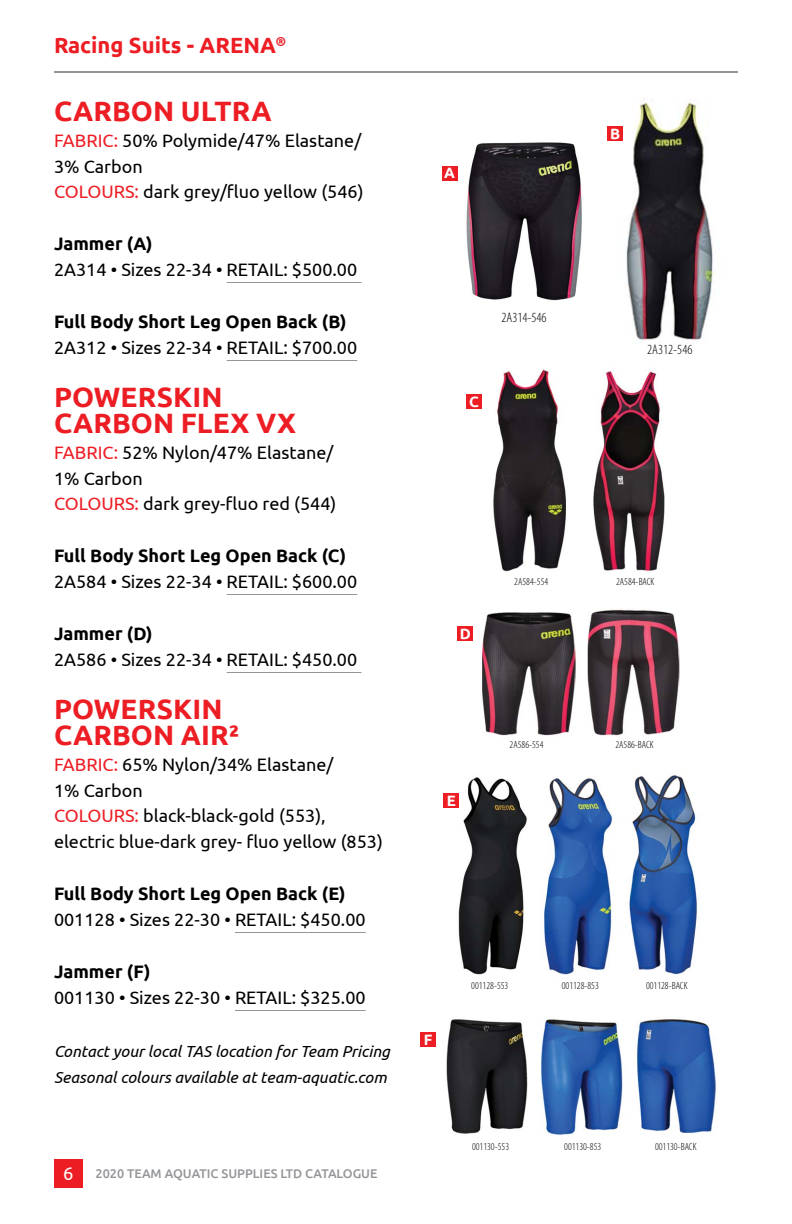
<style>
.page{position:relative;width:792px;height:1224px;background:#fff}
.page>*{position:absolute;margin:0;border:0;box-sizing:border-box;transform-origin:0 0}
.t1{font:700 28px/26px "Ubuntu";letter-spacing:.005em;color:#ed1d24}
.t2{font:700 22px "Ubuntu";color:#ed1d24}
.t3{font:18px/26px "Ubuntu";color:#000}
.t4{font:700 18px "Ubuntu";color:#000}
.t5{font:italic 16px/26px "Ubuntu";color:#000}
.t6{font:700 15px "Ubuntu";color:#fff}
.t7{font:300 condensed 14px "Myriad Pro";color:#000}
.t8{font:500 12.6px "Ubuntu";color:#939598}
.t9{font:300 condensed 10.4px "Myriad Pro";color:#000}
.s1{color:#ed1d24}
.s2{font-weight:400;font-size:18.4px;color:#fff}
</style>
<div class="page">
<div style="left:54px;top:1159px;width:29px;height:29px;background:#ed1d24"></div>
<hr style="left:227px;top:282px;width:134px;height:1px;background:#939598">
<hr style="left:227px;top:360px;width:130px;height:1px;background:#939598">
<hr style="left:227px;top:594px;width:130px;height:1px;background:#939598">
<hr style="left:227px;top:672px;width:134px;height:1px;background:#939598">
<hr style="left:235px;top:932px;width:131px;height:1px;background:#939598">
<hr style="left:235px;top:1010px;width:131px;height:1px;background:#939598">
<hr style="left:54px;top:71px;width:684px;height:2px;background:#939598">
<img style="left:466px;top:142px;width:116px;height:159px">
<div style="left:442px;top:166px;width:15px;height:14px;background:#ed1d24"></div>
<img style="left:472px;top:369px;width:193px;height:203px">
<img style="left:482px;top:609px;width:198px;height:129px">
<div style="left:467px;top:395px;width:15px;height:14px;background:#ed1d24"></div>
<img style="left:443px;top:775px;width:254px;height:200px">
<img style="left:446px;top:1019px;width:270px;height:116px">
<div style="left:458px;top:626px;width:15px;height:15px;background:#ed1d24"></div>
<img style="left:607px;top:99px;width:111px;height:244px">
<div style="left:608px;top:126px;width:15px;height:15px;background:#ed1d24"></div>
<div style="left:444px;top:793px;width:15px;height:15px;background:#ed1d24"></div>
<div style="left:420px;top:1032px;width:16px;height:15px;background:#ed1d24"></div>
<p class="t2" style="left:54px;top:32px;width:234px">Racing Suits - ARENA<sup>®</sup></p>
<h1 class="t1" style="left:54px;top:97px;width:219px">CARBON ULTRA</h1>
<p class="t3" style="left:54px;top:127px;width:311px"><span class="s1">FABRIC:</span> 50% Polymide/47% Elastane/<br>3% Carbon<br><span class="s1">COLOURS:</span> dark grey/fluo yellow (546)</p>
<p class="t4" style="left:54px;top:233px;width:100px">Jammer (A)</p>
<p class="t3" style="left:54px;top:257px;width:305px">2A314 • Sizes 22-34 • RETAIL: $500.00</p>
<p class="t4" style="left:54px;top:311px;width:294px">Full Body Short Leg Open Back (B)</p>
<p class="t3" style="left:54px;top:335px;width:305px">2A312 • Sizes 22-34 • RETAIL: $700.00</p>
<h1 class="t1" style="left:54px;top:383px;width:244px">POWERSKIN<br>CARBON FLEX VX</h1>
<p class="t3" style="left:54px;top:439px;width:284px"><span class="s1">FABRIC:</span> 52% Nylon/47% Elastane/<br>1% Carbon<br><span class="s1">COLOURS:</span> dark grey-fluo red (544)</p>
<p class="t4" style="left:54px;top:545px;width:294px">Full Body Short Leg Open Back (C)</p>
<p class="t3" style="left:54px;top:569px;width:305px">2A584 • Sizes 22-34 • RETAIL: $600.00</p>
<p class="t4" style="left:54px;top:623px;width:100px">Jammer (D)</p>
<p class="t3" style="left:54px;top:647px;width:305px">2A586 • Sizes 22-34 • RETAIL: $450.00</p>
<h1 class="t1" style="left:54px;top:695px;width:187px">POWERSKIN<br>CARBON AIR²</h1>
<p class="t3" style="left:54px;top:751px;width:330px"><span class="s1">FABRIC:</span> 65% Nylon/34% Elastane/<br>1% Carbon<br><span class="s1">COLOURS:</span> black-black-gold (553), electric blue-dark grey- fluo yellow (853)</p>
<p class="t4" style="left:54px;top:883px;width:293px">Full Body Short Leg Open Back (E)</p>
<p class="t3" style="left:54px;top:907px;width:313px">001128 • Sizes 22-30 • RETAIL: $450.00</p>
<p class="t4" style="left:54px;top:961px;width:98px">Jammer (F)</p>
<p class="t3" style="left:54px;top:985px;width:313px">001130 • Sizes 22-30 • RETAIL: $325.00</p>
<p class="t5" style="left:54px;top:1037px;width:338px">Contact your local TAS location for Team Pricing<br>Seasonal colours available at team-aquatic.com</p>
<p class="t8" style="left:63px;top:1165px;width:316px"><span class="s2">6</span> 2020 TEAM AQUATIC SUPPLIES LTD CATALOGUE</p>
<p class="t6" style="left:444px;top:164px;width:12px">A</p>
<p class="t7" style="left:501px;top:310px;width:47px">2A314-546</p>
<p class="t6" style="left:469px;top:393px;width:11px">C</p>
<p class="t6" style="left:610px;top:124px;width:12px">B</p>
<p class="t7" style="left:647px;top:342px;width:47px">2A312-546</p>
<p class="t6" style="left:460px;top:625px;width:13px">D</p>
<p class="t9" style="left:514px;top:576px;width:35px">2A584-554</p>
<p class="t9" style="left:616px;top:576px;width:40px">2A584-BACK</p>
<p class="t6" style="left:447px;top:792px;width:11px">E</p>
<p class="t9" style="left:510px;top:739px;width:35px">2A586-554</p>
<p class="t9" style="left:615px;top:739px;width:40px">2A586-BACK</p>
<p class="t6" style="left:424px;top:1031px;width:10px">F</p>
<p class="t9" style="left:471px;top:980px;width:39px">001128-553</p>
<p class="t9" style="left:562px;top:980px;width:39px">001128-853</p>
<p class="t9" style="left:646px;top:980px;width:43px">001128-BACK</p>
<p class="t9" style="left:472px;top:1141px;width:39px">001130-553</p>
<p class="t9" style="left:564px;top:1141px;width:39px">001130-853</p>
<p class="t9" style="left:655px;top:1141px;width:43px">001130-BACK</p>
</div>
